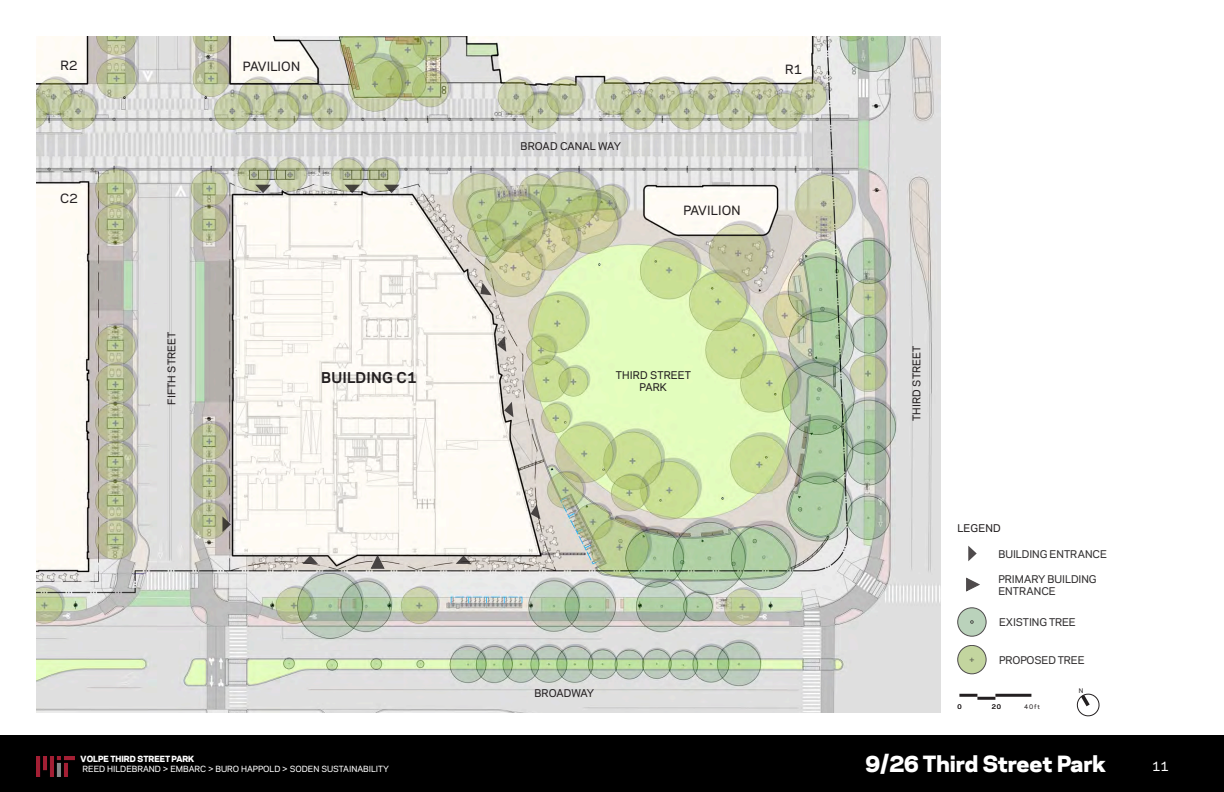
<style>
.page{position:relative;width:1224px;height:792px;background:#fff}
.page>*{position:absolute;margin:0;border:0;box-sizing:border-box;transform-origin:0 0}
.t1{font:800 21px "Polaris";color:#fff}
.Building_bold{font:700 14px "Polaris";letter-spacing:.01em;color:#231f20}
.Building_regular{font:500 12px "Polaris";letter-spacing:.01em;color:#231f20}
.t2{font:500 12px "Polaris";color:#fff}
.Street_dark{font:500 10px/12px "Polaris";letter-spacing:.01em;color:#231f20;text-align:center}
.LEGEND_TEXT{font:500 10px/12px "Polaris";color:#312f30}
.Sheet_Title{font:500 10px "Polaris";letter-spacing:-.01em;color:#312f30}
.Street_dark-2{font:500 10px "Polaris";letter-spacing:-.01em;color:#231f20}
.Building_regular-2{font:500 10px "Polaris";letter-spacing:.01em;color:#231f20}
.t3{font:500 8px "Polaris";color:#fff}
.t4{font:800 8px "Polaris";color:#fff}
.t5{font:500 8px "Polaris";color:#312f30}
.Scale_and_North{font:500 6px "Polaris";color:#231f20}
</style>
<div class="page">
<div style="left:0;top:736px;width:1224px;height:56px;background:#000"></div>
<img style="left:36px;top:756px;width:39px;height:20px">
<div style="left:958px;top:608px;width:28px;height:28px;background:#bad2bb;border-radius:50%"></div>
<div style="left:958px;top:608px;width:28px;height:28px;border:1px solid #231f20;border-radius:50%"></div>
<svg style="left:958px;top:645px;width:28px;height:29px"></svg>
<div style="left:958px;top:645px;width:28px;height:29px;border:1px solid #231f20;border-radius:50%"></div>
<svg style="left:970px;top:620px;width:4px;height:4px"></svg>
<img style="left:36px;top:36px;width:904px;height:677px">
<svg style="left:370px;top:554px;width:16px;height:15px"></svg>
<svg style="left:222px;top:516px;width:9px;height:16px"></svg>
<svg style="left:456px;top:555px;width:15px;height:9px"></svg>
<svg style="left:302px;top:555px;width:16px;height:9px"></svg>
<svg style="left:530px;top:504px;width:11px;height:15px"></svg>
<svg style="left:384px;top:185px;width:15px;height:8px"></svg>
<svg style="left:497px;top:336px;width:9px;height:16px"></svg>
<svg style="left:480px;top:283px;width:12px;height:12px"></svg>
<svg style="left:504px;top:402px;width:9px;height:15px"></svg>
<svg style="left:344px;top:185px;width:16px;height:8px"></svg>
<svg style="left:255px;top:185px;width:16px;height:8px"></svg>
<svg style="left:1076px;top:693px;width:24px;height:24px"></svg>
<hr style="left:959px;top:694px;width:18px;height:3px;background:#231f20">
<hr style="left:977px;top:697px;width:18px;height:3px;background:#231f20">
<hr style="left:995px;top:694px;width:36px;height:3px;background:#231f20">
<svg style="left:966px;top:577px;width:14px;height:15px"></svg>
<svg style="left:968px;top:546px;width:9px;height:15px"></svg>
<p class="Building_regular" style="left:60px;top:57px;width:19px">R2</p>
<p class="Building_regular" style="left:243px;top:58px;width:59px">PAVILION</p>
<p class="Building_regular" style="left:785px;top:61px;width:19px">R1</p>
<p class="Building_regular" style="left:60px;top:189px;width:19px">C2</p>
<p class="Street_dark" style="left:165px;top:405px;width:75px;rotate:-90deg">FIFTH STREET</p>
<p class="Street_dark" style="left:521px;top:139px;width:102px">BROAD CANAL WAY</p>
<p class="Building_regular" style="left:683px;top:201px;width:59px">PAVILION</p>
<p class="Building_bold" style="left:321px;top:367px;width:97px">BUILDING C1</p>
<p class="Street_dark" style="left:616px;top:368px;width:77px">THIRD STREET<br>PARK</p>
<p class="Street_dark-2" style="left:535px;top:686px;width:61px">BROADWAY</p>
<p class="t4" style="left:81px;top:752px;width:115px">VOLPE THIRD STREET PARK</p>
<p class="t3" style="left:82px;top:763px;width:308px">REED HILDEBRAND &gt; EMBARC &gt; BURO HAPPOLD &gt; SODEN SUSTAINABILITY</p>
<p class="Street_dark" style="left:910px;top:421px;width:77px;rotate:-90deg">THIRD STREET</p>
<p class="Building_regular-2" style="left:958px;top:521px;width:45px">LEGEND</p>
<p class="LEGEND_TEXT" style="left:998px;top:547px;width:110px">BUILDING ENTRANCE</p>
<p class="LEGEND_TEXT" style="left:998px;top:573px;width:100px">PRIMARY BUILDING<br>ENTRANCE</p>
<p class="Sheet_Title" style="left:999px;top:615px;width:78px">EXISTING TREE</p>
<p class="t5" style="left:969px;top:654px;width:7px">+</p>
<p class="Sheet_Title" style="left:999px;top:652px;width:87px">PROPOSED TREE</p>
<p class="Scale_and_North" style="left:958px;top:702px;width:6px">0</p>
<p class="Scale_and_North" style="left:992px;top:702px;width:11px">20</p>
<p class="Scale_and_North" style="left:1024px;top:702px;width:18px">40ft</p>
<p class="Scale_and_North" style="left:1079px;top:686px;width:6px">N</p>
<p class="t1" style="left:866px;top:746px;width:242px">9/26 Third Street Park</p>
<h3 class="t2" style="left:1152px;top:757px;width:18px">11</h3>
</div>
